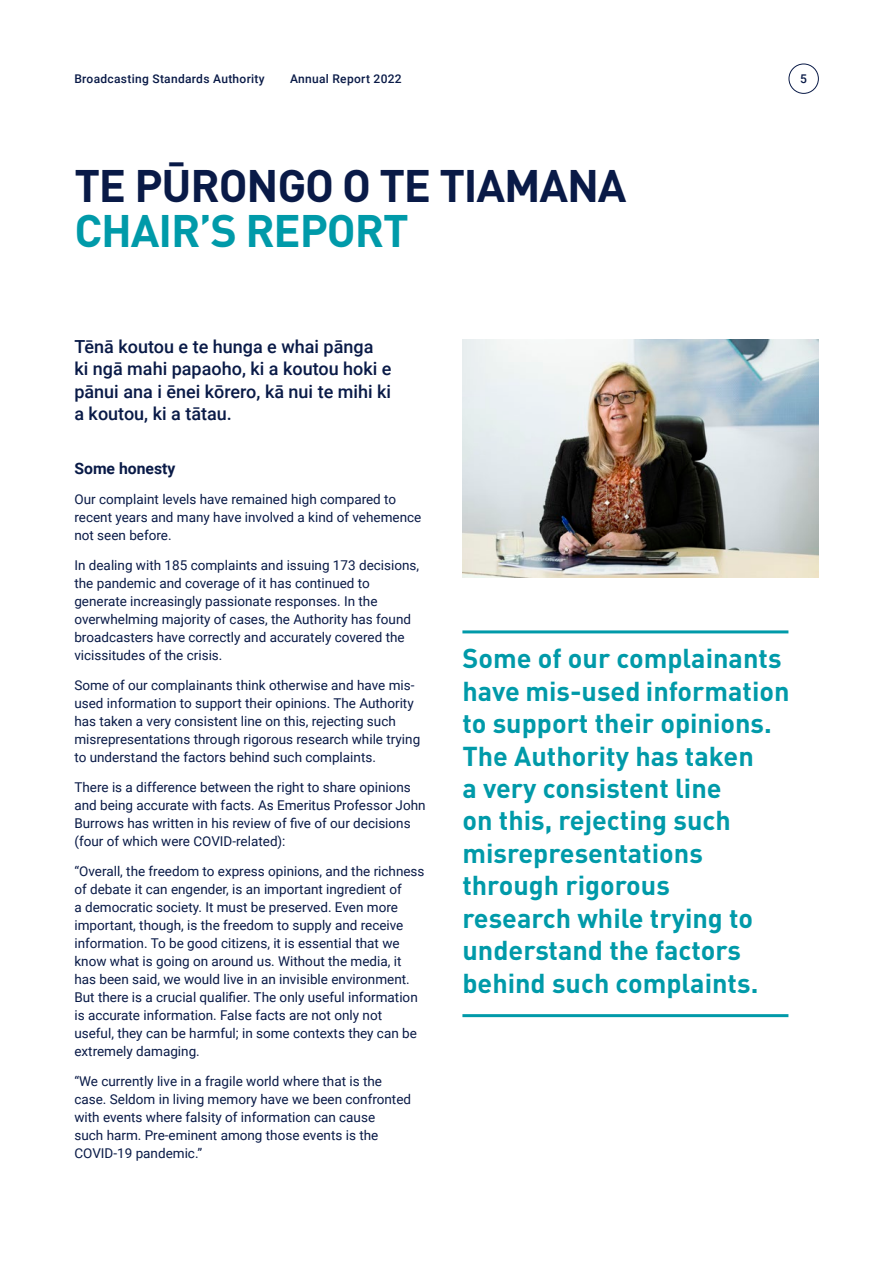
<style>
.page{position:relative;width:893px;height:1263px;background:#fff}
.page>*{position:absolute;margin:0;border:0;box-sizing:border-box;transform-origin:0 0}
.t1{font:700 45px/45px "DIN Pro";letter-spacing:-.025em;color:#091a47}
.pullout{font:700 27px/32.4px "DIN Pro";color:#009aa9}
.intro{font:500 18px/22.5px "Roboto";color:#091a47}
.s1{font:700 15.75px "Roboto";color:#091a47}
.b1{font:13.5px/18px "Roboto";color:#091a47}
.t2{font:500 12px "Roboto";letter-spacing:.025em;color:#091a47}
.s1{color:#009aa9}
</style>
<div class="page">
<hr style="left:462px;top:1014px;width:326px;height:3px;background:#009aa9">
<hr style="left:462px;top:630px;width:326px;height:3px;background:#009aa9">
<img style="left:462px;top:340px;width:357px;height:237px">
<div style="left:789px;top:64px;width:30px;height:30px;border:1px solid #091a47;border-radius:50%"></div>
<p class="t2" style="left:74px;top:70px;width:192px">Broadcasting Standards Authority</p>
<p class="t2" style="left:290px;top:70px;width:113px">Annual Report 2022</p>
<p class="t2" style="left:800px;top:70px;width:8px">5</p>
<h1 class="t1" style="left:74px;top:162px;width:554px">TE PŪRONGO O TE TIAMANA<br><span class="s1">CHAIR’S REPORT</span></h1>
<p class="intro" style="left:74px;top:334px;width:319px">Tēnā koutou e te hunga e whai pānga ki ngā mahi papaoho, ki a koutou hoki e pānui ana i ēnei kōrero, kā nui te mihi ki a koutou, ki a tātau.</p>
<p class="s1" style="left:74px;top:457px;width:103px">Some honesty</p>
<p class="b1" style="left:74px;top:490px;width:348px">Our complaint levels have remained high compared to recent years and many have involved a kind of vehemence not seen before.</p>
<p class="b1" style="left:74px;top:556px;width:346px">In dealing with 185 complaints and issuing 173 decisions, the pandemic and coverage of it has continued to generate increasingly passionate responses. In the overwhelming majority of cases, the Authority has found broadcasters have correctly and accurately covered the vicissitudes of the crisis.</p>
<p class="b1" style="left:74px;top:676px;width:347px">Some of our complainants think otherwise and have mis&shy;used information to support their opinions. The Authority has taken a very consistent line on this, rejecting such misrepresentations through rigorous research while trying to understand the factors behind such complaints.</p>
<p class="b1" style="left:74px;top:778px;width:353px">There is a difference between the right to share opinions and being accurate with facts. As Emeritus Professor John Burrows has written in his review of five of our decisions (four of which were COVID-related):</p>
<p class="b1" style="left:74px;top:862px;width:352px">“Overall, the freedom to express opinions, and the richness of debate it can engender, is an important ingredient of<br>a democratic society. It must be preserved. Even more important, though, is the freedom to supply and receive information. To be good citizens, it is essential that we know what is going on around us. Without the media, it has been said, we would live in an invisible environment.<br>But there is a crucial qualifier. The only useful information is accurate information. False facts are not only not useful, they can be harmful; in some contexts they can be extremely damaging.</p>
<p class="b1" style="left:74px;top:1072px;width:338px">“We currently live in a fragile world where that is the case. Seldom in living memory have we been confronted with events where falsity of information can cause<br>such harm. Pre-eminent among those events is the COVID-19 pandemic.”</p>
<p class="pullout" style="left:462px;top:641px;width:329px">Some of our complainants have mis-used information to support their opinions.<br>The Authority has taken<br>a very consistent line<br>on this, rejecting such misrepresentations through rigorous<br>research while trying to understand the factors behind such complaints.</p>
</div>
